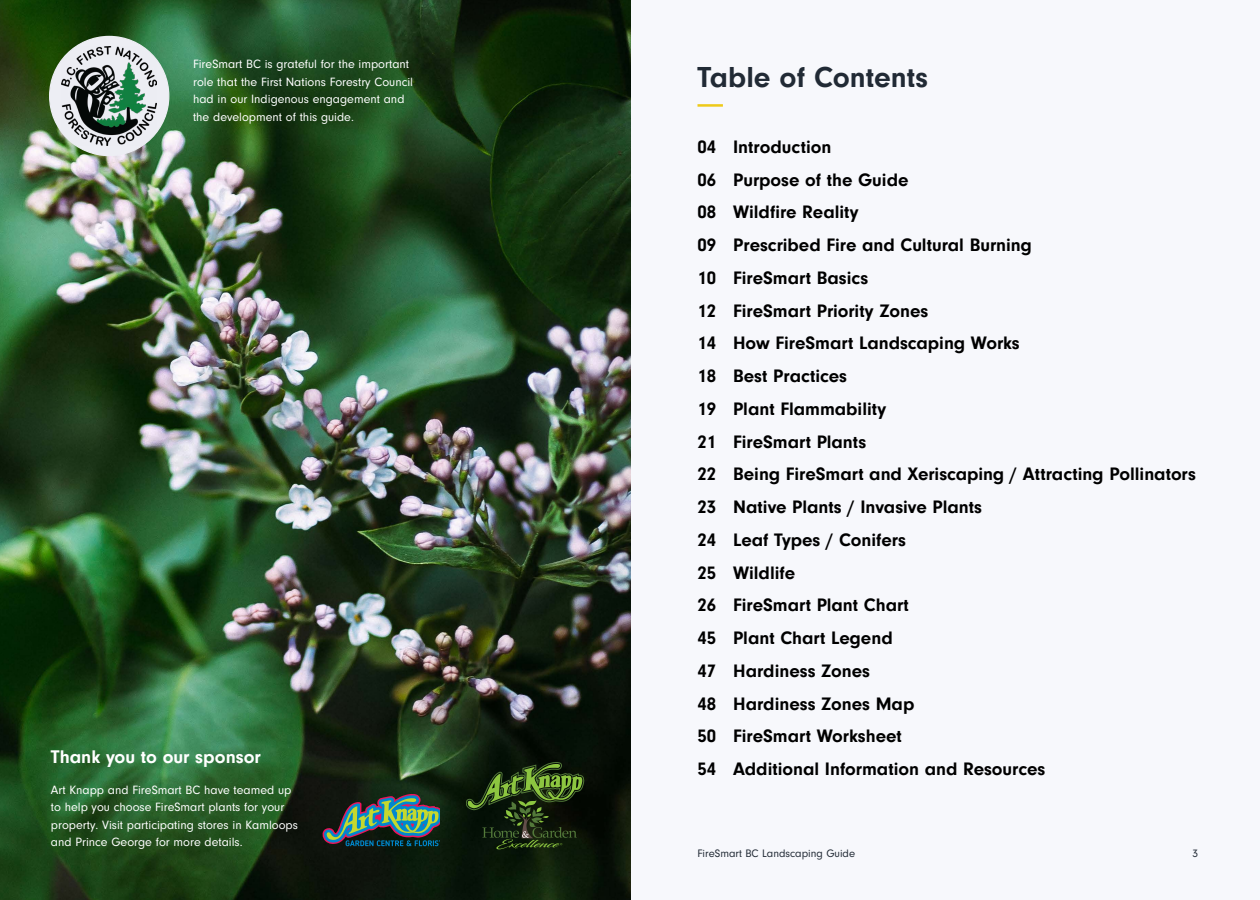
<style>
.page{position:relative;width:1260px;height:900px;background:#f7f8fc}
.page>*{position:absolute;margin:0;border:0;box-sizing:border-box;transform-origin:0 0}
.Header_2{font:700 30px "Neuzeit Gro";color:#212a35}
.t1{font:700 19px "Neuzeit Gro";color:#fff}
.t2{font:700 18.75px "Neuzeit Gro";color:#000}
.t3{font:12.5px/17.5px "Neuzeit Gro";color:#fff}
.t4{font:11.25px "Neuzeit Gro";color:#212a35}
</style>
<div class="page">
<img style="left:0;top:0;width:630px;height:900px">
<hr style="left:698px;top:104px;width:25px;height:3px;background:#eeca19">
<svg style="left:323px;top:794px;width:117px;height:52px;background:#3f5f56"></svg>
<div style="left:50px;top:36px;width:119px;height:120px;background:#edeef4;border-radius:50%"></div>
<svg style="left:466px;top:762px;width:118px;height:87px;background:#243715"></svg>
<img style="left:62px;top:47px;width:95px;height:98px">
<p class="t3" style="left:193px;top:56px;width:222px">FireSmart BC is grateful for the important role that the First Nations Forestry Council had in our Indigenous engagement and the development of this guide.</p>
<p class="Header_2" style="left:698px;top:60px;width:232px">Table of Contents</p>
<p class="t1" style="left:51px;top:746px;width:211px">Thank you to our sponsor</p>
<p class="t3" style="left:51px;top:781px;width:249px">Art Knapp and FireSmart BC have teamed up to help you choose FireSmart plants for your property. Visit participating stores in Kamloops and Prince George for more details.</p>
<p class="t2" style="left:698px;top:136px;width:135px">04 Introduction</p>
<p class="t2" style="left:698px;top:169px;width:212px">06 Purpose of the Guide</p>
<p class="t2" style="left:698px;top:202px;width:163px">08 Wildfire Reality</p>
<p class="t2" style="left:698px;top:234px;width:336px">09 Prescribed Fire and Cultural Burning</p>
<p class="t2" style="left:698px;top:267px;width:172px">10 FireSmart Basics</p>
<p class="t2" style="left:698px;top:300px;width:232px">12 FireSmart Priority Zones</p>
<p class="t2" style="left:698px;top:333px;width:324px">14 How FireSmart Landscaping Works</p>
<p class="t2" style="left:698px;top:365px;width:151px">18 Best Practices</p>
<p class="t2" style="left:698px;top:398px;width:190px">19 Plant Flammability</p>
<p class="t2" style="left:698px;top:431px;width:170px">21 FireSmart Plants</p>
<p class="t2" style="left:698px;top:464px;width:500px">22 Being FireSmart and Xeriscaping / Attracting Pollinators</p>
<p class="t2" style="left:698px;top:496px;width:286px">23 Native Plants / Invasive Plants</p>
<p class="t2" style="left:698px;top:529px;width:210px">24 Leaf Types / Conifers</p>
<p class="t2" style="left:698px;top:562px;width:99px">25 Wildlife</p>
<p class="t2" style="left:698px;top:595px;width:213px">26 FireSmart Plant Chart</p>
<p class="t2" style="left:698px;top:627px;width:197px">45 Plant Chart Legend</p>
<p class="t2" style="left:698px;top:660px;width:174px">47 Hardiness Zones</p>
<p class="t2" style="left:698px;top:693px;width:218px">48 Hardiness Zones Map</p>
<p class="t2" style="left:698px;top:726px;width:206px">50 FireSmart Worksheet</p>
<p class="t2" style="left:698px;top:758px;width:349px">54 Additional Information and Resources</p>
<p class="t4" style="left:698px;top:847px;width:159px">FireSmart BC Landscaping Guide</p>
<p class="t4" style="left:1192px;top:847px;width:7px">3</p>
</div>
